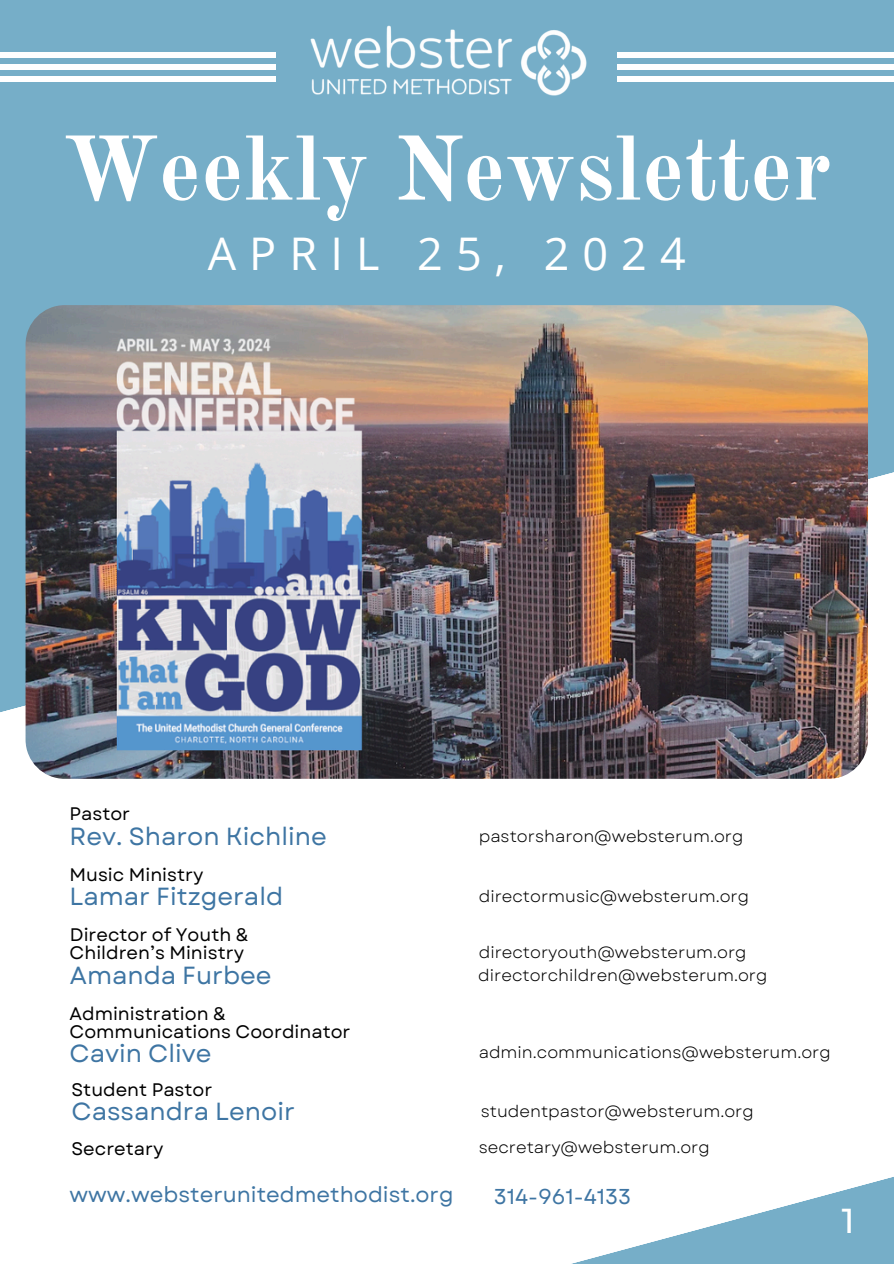
<style>
.page{position:relative;width:894px;height:1264px;background:#fff}
.page>*{position:absolute;margin:0;border:0;box-sizing:border-box;transform-origin:0 0}
.t1{font:700 90px "Old Standard";color:#fff}
.t2{font:45px "Open Sans";letter-spacing:.29em;color:#fff}
.t3{font:500 34.5px "Montserrat";color:#fff}
.t4{font:24.75px "Garet";color:#3e75a3}
.t5{font:21.45px "Garet";color:#3e75a3}
.t6{font:18.15px "Garet";color:#000}
.t7{font:16.5px "Garet";color:#000}
</style>
<div class="page">
<div style="left:0;top:0;width:893px;height:736px;background:#76aec8"></div>
<img style="left:26px;top:305px;width:841px;height:473px;border-radius:39px">
<img style="left:305px;top:22px;width:286px;height:81px">
<div style="left:133px;top:76px;width:143px;height:6px;background:#fff"></div>
<div style="left:133px;top:64px;width:143px;height:6px;background:#fff"></div>
<div style="left:133px;top:53px;width:143px;height:5px;background:#fff"></div>
<div style="left:0;top:76px;width:143px;height:6px;background:#fff"></div>
<div style="left:0;top:64px;width:143px;height:6px;background:#fff"></div>
<div style="left:0;top:53px;width:143px;height:5px;background:#fff"></div>
<div style="left:750px;top:76px;width:143px;height:6px;background:#fff"></div>
<div style="left:750px;top:64px;width:143px;height:6px;background:#fff"></div>
<div style="left:750px;top:53px;width:143px;height:5px;background:#fff"></div>
<div style="left:617px;top:76px;width:142px;height:6px;background:#fff"></div>
<div style="left:617px;top:64px;width:142px;height:6px;background:#fff"></div>
<div style="left:617px;top:53px;width:142px;height:5px;background:#fff"></div>
<svg style="left:575px;top:1177px;width:318px;height:86px"></svg>
<p class="t1" style="left:62px;top:114px;width:771px">Weekly Newsletter</p>
<p class="t2" style="left:208px;top:222px;width:479px">APRIL 25, 2024</p>
<h3 class="t6" style="left:70px;top:801px;width:62px">Pastor</h3>
<p class="t4" style="left:70px;top:818px;width:259px">Rev. Sharon Kichline</p>
<p class="t7" style="left:478px;top:823px;width:266px">pastorsharon@websterum.org</p>
<h3 class="t6" style="left:70px;top:861px;width:135px">Music Ministry</h3>
<p class="t4" style="left:70px;top:878px;width:215px">Lamar Fitzgerald</p>
<p class="t7" style="left:478px;top:884px;width:272px">directormusic@websterum.org</p>
<p class="t6" style="left:70px;top:922px;width:180px">Director of Youth &amp;</p>
<p class="t6" style="left:70px;top:940px;width:176px">Children’s Ministry</p>
<p class="t7" style="left:478px;top:940px;width:269px">directoryouth@websterum.org</p>
<p class="t4" style="left:70px;top:957px;width:203px">Amanda Furbee</p>
<p class="t6" style="left:70px;top:1001px;width:158px">Administration &amp;</p>
<p class="t6" style="left:70px;top:1018px;width:282px">Communications Coordinator</p>
<h3 class="t7" style="left:478px;top:963px;width:290px">directorchildren@websterum.org</h3>
<p class="t4" style="left:70px;top:1035px;width:144px">Cavin Clive</p>
<p class="t7" style="left:478px;top:1040px;width:353px">admin.communications@websterum.org</p>
<p class="t6" style="left:72px;top:1076px;width:142px">Student Pastor</p>
<h3 class="t4" style="left:72px;top:1093px;width:225px">Cassandra Lenoir</h3>
<p class="t7" style="left:480px;top:1099px;width:274px">studentpastor@websterum.org</p>
<p class="t6" style="left:72px;top:1135px;width:93px">Secretary</p>
<h3 class="t7" style="left:478px;top:1135px;width:232px">secretary@websterum.org</h3>
<p class="t5" style="left:70px;top:1178px;width:385px">www.websterunitedmethodist.org</p>
<p class="t5" style="left:493px;top:1180px;width:139px">314-961-4133</p>
<h2 class="t3" style="left:841px;top:1199px;width:14px">1</h2>
</div>
